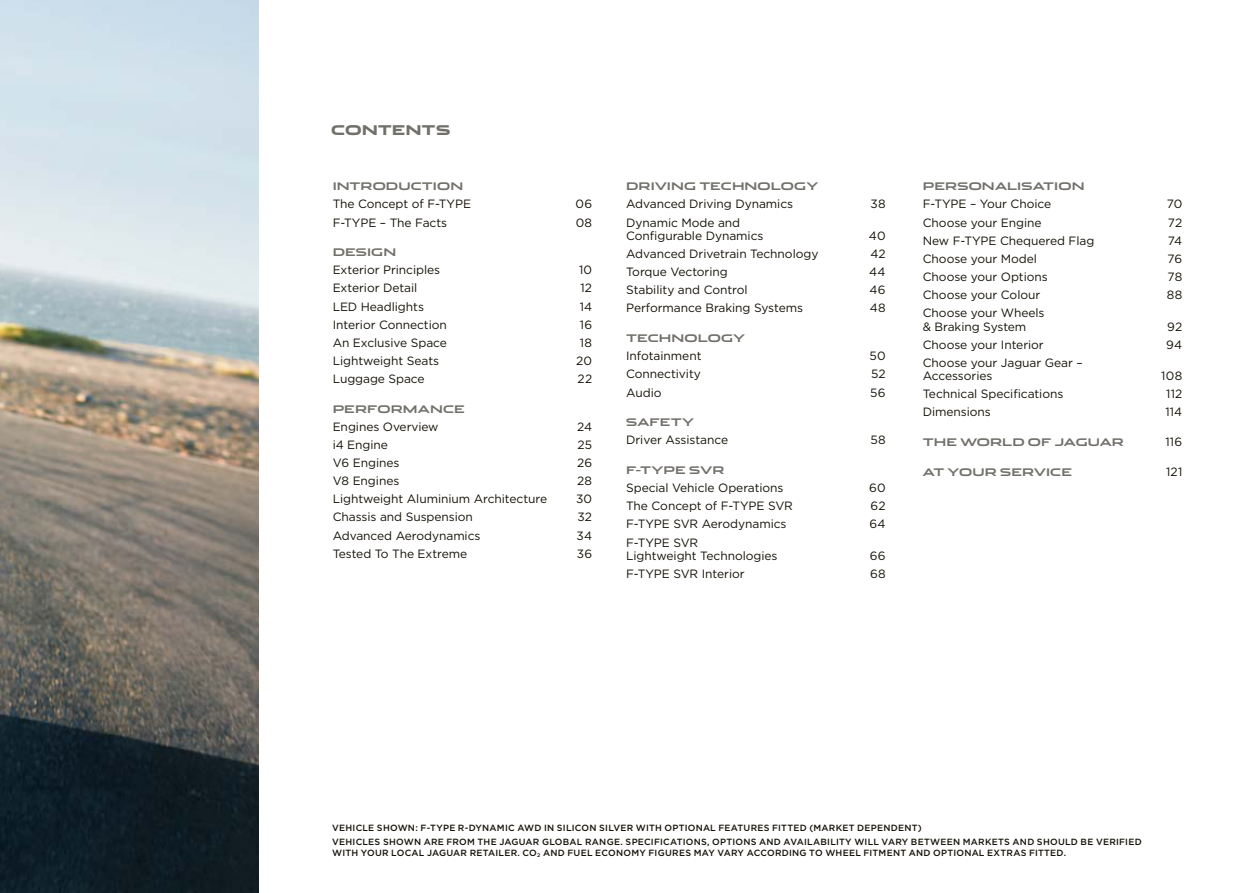
<style>
.page{position:relative;width:1255px;height:893px;background:#fff}
.page>*{position:absolute;margin:0;border:0;box-sizing:border-box;transform-origin:0 0}
.t1{font:800 13.5px "Jaguar";letter-spacing:-.015em;color:#72706a}
.t2{font:12px/13.5px "Gotham";letter-spacing:-.005em;color:#141107}
.t3{font:700 10.5px "Jaguar";letter-spacing:.005em;color:#72706a}
.t4{font:500 9px/14.7px "Gotham";letter-spacing:.025em;color:#141107}
</style>
<div class="page">
<img style="left:0;top:0;width:258px;height:893px">
<p class="t1" style="left:331px;top:119px;width:121px">CONTENTS</p>
<p class="t3" style="left:333px;top:178px;width:132px">INTRODUCTION</p>
<p class="t2" style="left:333px;top:197px;width:140px">The Concept of F-TYPE</p>
<p class="t2" style="left:575px;top:197px;width:18px">06</p>
<p class="t2" style="left:333px;top:215px;width:116px">F-TYPE – The Facts</p>
<p class="t2" style="left:575px;top:215px;width:18px">08</p>
<p class="t3" style="left:333px;top:243px;width:65px">DESIGN</p>
<p class="t2" style="left:333px;top:263px;width:109px">Exterior Principles</p>
<p class="t2" style="left:579px;top:263px;width:15px">10</p>
<p class="t2" style="left:333px;top:281px;width:86px">Exterior Detail</p>
<p class="t2" style="left:580px;top:281px;width:13px">12</p>
<p class="t2" style="left:333px;top:299px;width:93px">LED Headlights</p>
<p class="t2" style="left:579px;top:299px;width:14px">14</p>
<p class="t2" style="left:333px;top:317px;width:116px">Interior Connection</p>
<p class="t2" style="left:579px;top:317px;width:14px">16</p>
<p class="t2" style="left:333px;top:336px;width:116px">An Exclusive Space</p>
<p class="t2" style="left:580px;top:336px;width:14px">18</p>
<p class="t2" style="left:333px;top:354px;width:108px">Lightweight Seats</p>
<p class="t2" style="left:576px;top:354px;width:17px">20</p>
<p class="t2" style="left:333px;top:372px;width:93px">Luggage Space</p>
<p class="t2" style="left:577px;top:372px;width:16px">22</p>
<p class="t3" style="left:333px;top:400px;width:134px">PERFORMANCE</p>
<p class="t2" style="left:333px;top:420px;width:107px">Engines Overview</p>
<p class="t2" style="left:577px;top:420px;width:17px">24</p>
<p class="t2" style="left:333px;top:438px;width:57px">i4 Engine</p>
<p class="t2" style="left:577px;top:438px;width:16px">25</p>
<p class="t2" style="left:333px;top:456px;width:68px">V6 Engines</p>
<p class="t2" style="left:577px;top:456px;width:17px">26</p>
<p class="t2" style="left:333px;top:474px;width:68px">V8 Engines</p>
<p class="t2" style="left:577px;top:474px;width:16px">28</p>
<p class="t2" style="left:333px;top:492px;width:216px">Lightweight Aluminium Architecture</p>
<p class="t2" style="left:576px;top:492px;width:18px">30</p>
<p class="t2" style="left:333px;top:510px;width:142px">Chassis and Suspension</p>
<p class="t2" style="left:577px;top:510px;width:16px">32</p>
<p class="t2" style="left:333px;top:528px;width:149px">Advanced Aerodynamics</p>
<p class="t2" style="left:576px;top:528px;width:17px">34</p>
<p class="t2" style="left:333px;top:546px;width:136px">Tested To The Extreme</p>
<p class="t2" style="left:577px;top:546px;width:17px">36</p>
<p class="t3" style="left:626px;top:178px;width:194px">DRIVING TECHNOLOGY</p>
<p class="t2" style="left:626px;top:197px;width:168px">Advanced Driving Dynamics</p>
<p class="t2" style="left:870px;top:197px;width:17px">38</p>
<p class="t2" style="left:626px;top:215px;width:139px">Dynamic Mode and<br>Configurable Dynamics</p>
<p class="t2" style="left:868px;top:229px;width:18px">40</p>
<p class="t2" style="left:626px;top:247px;width:194px">Advanced Drivetrain Technology</p>
<p class="t2" style="left:870px;top:247px;width:17px">42</p>
<p class="t2" style="left:626px;top:265px;width:103px">Torque Vectoring</p>
<p class="t2" style="left:869px;top:265px;width:18px">44</p>
<p class="t2" style="left:626px;top:283px;width:123px">Stability and Control</p>
<p class="t2" style="left:869px;top:283px;width:18px">46</p>
<p class="t2" style="left:626px;top:301px;width:178px">Performance Braking Systems</p>
<p class="t2" style="left:869px;top:301px;width:17px">48</p>
<p class="t3" style="left:626px;top:329px;width:120px">TECHNOLOGY</p>
<p class="t2" style="left:626px;top:349px;width:77px">Infotainment</p>
<p class="t2" style="left:869px;top:349px;width:18px">50</p>
<p class="t2" style="left:626px;top:367px;width:76px">Connectivity</p>
<p class="t2" style="left:871px;top:367px;width:16px">52</p>
<p class="t2" style="left:626px;top:385px;width:37px">Audio</p>
<p class="t2" style="left:870px;top:385px;width:17px">56</p>
<p class="t3" style="left:626px;top:413px;width:69px">SAFETY</p>
<p class="t2" style="left:626px;top:433px;width:103px">Driver Assistance</p>
<p class="t2" style="left:870px;top:433px;width:17px">58</p>
<p class="t3" style="left:626px;top:461px;width:100px">F-TYPE SVR</p>
<p class="t2" style="left:626px;top:481px;width:159px">Special Vehicle Operations</p>
<p class="t2" style="left:869px;top:481px;width:18px">60</p>
<p class="t2" style="left:626px;top:499px;width:168px">The Concept of F-TYPE SVR</p>
<p class="t2" style="left:870px;top:499px;width:16px">62</p>
<p class="t2" style="left:626px;top:517px;width:162px">F-TYPE SVR Aerodynamics</p>
<p class="t2" style="left:869px;top:517px;width:18px">64</p>
<p class="t2" style="left:626px;top:535px;width:153px">F-TYPE SVR<br>Lightweight Technologies</p>
<p class="t2" style="left:869px;top:549px;width:17px">66</p>
<p class="t2" style="left:626px;top:567px;width:120px">F-TYPE SVR Interior</p>
<p class="t2" style="left:870px;top:567px;width:17px">68</p>
<p class="t3" style="left:922px;top:178px;width:163px">PERSONALISATION</p>
<p class="t2" style="left:922px;top:197px;width:130px">F-TYPE – Your Choice</p>
<p class="t2" style="left:1166px;top:197px;width:17px">70</p>
<p class="t2" style="left:922px;top:215px;width:120px">Choose your Engine</p>
<p class="t2" style="left:1167px;top:215px;width:16px">72</p>
<p class="t2" style="left:922px;top:233px;width:173px">New F-TYPE Chequered Flag</p>
<p class="t2" style="left:1167px;top:233px;width:16px">74</p>
<p class="t2" style="left:922px;top:251px;width:116px">Choose your Model</p>
<p class="t2" style="left:1167px;top:251px;width:16px">76</p>
<p class="t2" style="left:922px;top:270px;width:127px">Choose your Options</p>
<p class="t2" style="left:1167px;top:270px;width:16px">78</p>
<p class="t2" style="left:922px;top:288px;width:119px">Choose your Colour</p>
<p class="t2" style="left:1166px;top:288px;width:17px">88</p>
<p class="t2" style="left:922px;top:306px;width:123px">Choose your Wheels &amp; Braking System</p>
<p class="t2" style="left:1167px;top:319px;width:17px">92</p>
<p class="t2" style="left:922px;top:337px;width:122px">Choose your Interior</p>
<p class="t2" style="left:1166px;top:337px;width:18px">94</p>
<p class="t2" style="left:922px;top:355px;width:161px">Choose your Jaguar Gear –<br>Accessories</p>
<p class="t2" style="left:1161px;top:369px;width:23px">108</p>
<p class="t2" style="left:922px;top:387px;width:142px">Technical Specifications</p>
<p class="t2" style="left:1166px;top:387px;width:18px">112</p>
<p class="t2" style="left:922px;top:405px;width:70px">Dimensions</p>
<p class="t2" style="left:1165px;top:405px;width:18px">114</p>
<p class="t3" style="left:922px;top:433px;width:203px">THE WORLD OF JAGUAR</p>
<p class="t2" style="left:1165px;top:435px;width:18px">116</p>
<p class="t3" style="left:922px;top:463px;width:151px">AT YOUR SERVICE</p>
<p class="t2" style="left:1166px;top:465px;width:18px">121</p>
<p class="t4" style="left:332px;top:820px;width:811px">VEHICLE SHOWN: F-TYPE R-DYNAMIC AWD IN SILICON SILVER WITH OPTIONAL FEATURES FITTED (MARKET DEPENDENT)<br>VEHICLES SHOWN ARE FROM THE JAGUAR GLOBAL RANGE. SPECIFICATIONS, OPTIONS AND AVAILABILITY WILL VARY BETWEEN MARKETS AND SHOULD BE VERIFIED</p>
<p class="t4" style="left:332px;top:845px;width:735px">WITH YOUR LOCAL JAGUAR RETAILER. CO<sub>2</sub> AND FUEL ECONOMY FIGURES MAY VARY ACCORDING TO WHEEL FITMENT AND OPTIONAL EXTRAS FITTED.</p>
</div>
